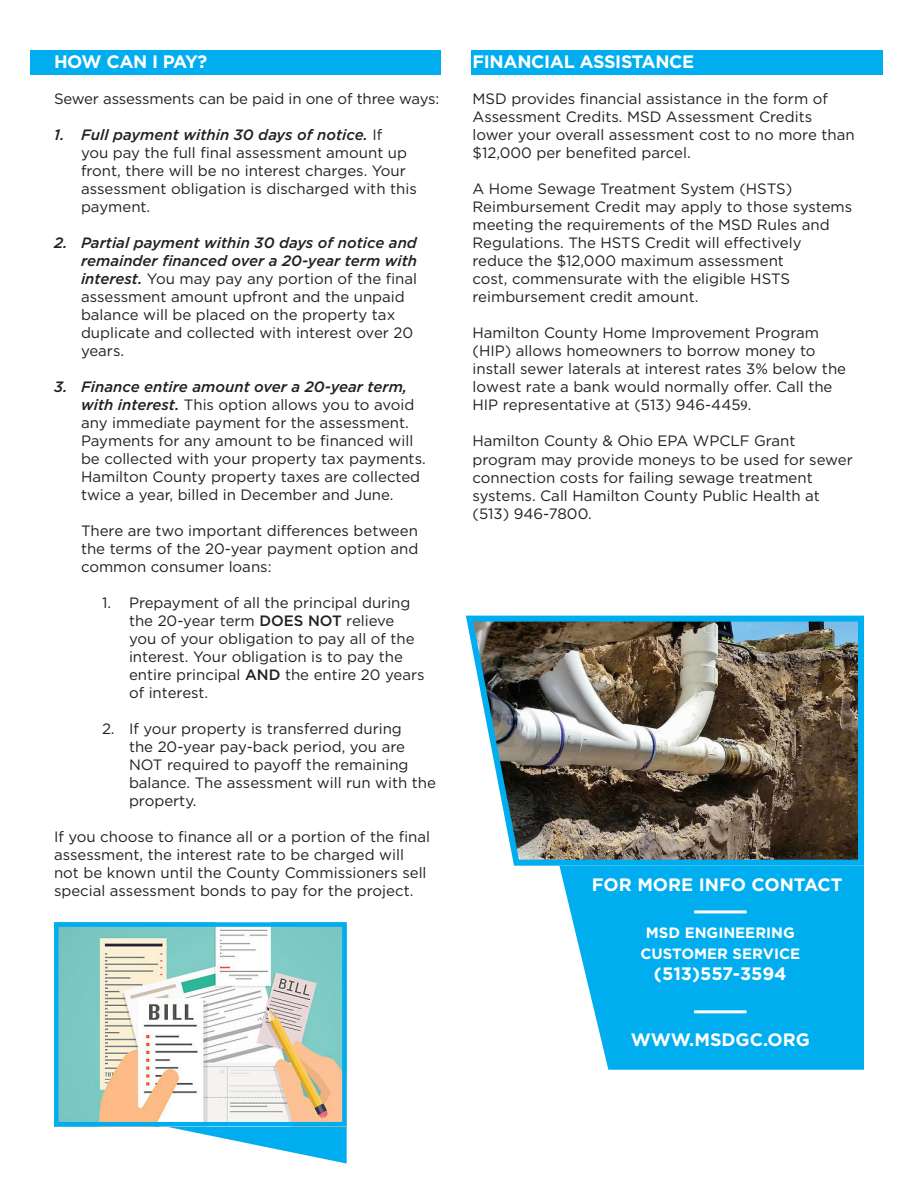
<style>
.page{position:relative;width:918px;height:1188px;background:#fff}
.page>*{position:absolute;margin:0;border:0;box-sizing:border-box;transform-origin:0 0}
.t1{font:700 18px "Gotham";color:#fff}
.t2{font:700 18px "Gotham";letter-spacing:-.02em;color:#fff}
.t3{font:700 18px "Gotham";letter-spacing:-.04em;color:#fff}
.t4{font:15px/18px "Gotham";color:#231f20}
.t5{font:700 15px "Gotham";color:#fff}
.s1{font-weight:500;font-style:italic}
.s2{font-weight:500}
.s3{font-family:"Minion Pro"}
</style>
<div class="page">
<div style="left:30px;top:50px;width:411px;height:25px;background:#00aeef"></div>
<div style="left:471px;top:50px;width:411px;height:25px;background:#00aeef"></div>
<svg style="left:161px;top:1126px;width:186px;height:38px"></svg>
<img style="left:59px;top:927px;width:283px;height:194px">
<div style="left:54px;top:922px;width:293px;height:204px;border:4px solid #00aeef"></div>
<img style="left:466px;top:615px;width:398px;height:251px">
<svg style="left:559px;top:866px;width:305px;height:204px;background:#14b4f0"></svg>
<hr style="left:694px;top:910px;width:53px;height:3px;background:#fff">
<hr style="left:694px;top:1010px;width:53px;height:3px;background:#fff">
<p class="t3" style="left:54px;top:50px;width:155px">HOW CAN I PAY?</p>
<p class="t4" style="left:54px;top:90px;width:387px">Sewer assessments can be paid in one of three ways:</p>
<p class="t4" style="left:81px;top:126px;width:337px;text-indent:-27px"><span class="s1">1. Full payment within 30 days of notice.</span> If<br>you pay the full final assessment amount up front, there will be no interest charges. Your assessment obligation is discharged with this payment.</p>
<p class="t4" style="left:81px;top:234px;width:338px;text-indent:-27px"><span class="s1">2. Partial payment within 30 days of notice and remainder financed over a 20-year term with interest.</span> You may pay any portion of the final assessment amount upfront and the unpaid balance will be placed on the property tax duplicate and collected with interest over 20 years.</p>
<p class="t4" style="left:81px;top:378px;width:346px;text-indent:-27px"><span class="s1">3. Finance entire amount over a 20-year term, with interest.</span> This option allows you to avoid any immediate payment for the assessment.<br>Payments for any amount to be financed will be collected with your property tax payments.<br>Hamilton County property taxes are collected twice a year, billed in December and June.</p>
<p class="t4" style="left:81px;top:522px;width:339px;text-align:justify">There are two important differences between the terms of the 20-year payment option and common consumer loans:</p>
<p class="t4" style="left:129px;top:594px;width:297px;text-indent:-27px">1. Prepayment of all the principal during the 20-year term <span class="s2">DOES NOT</span> relieve you of your obligation to pay all of the interest. Your obligation is to pay the entire principal <span class="s2">AND</span> the entire 20 years of interest.</p>
<p class="t4" style="left:129px;top:720px;width:309px;text-indent:-27px">2. If your property is transferred during<br>the 20-year pay-back period, you are NOT required to payoff the remaining balance. The assessment will run with the property.</p>
<p class="t4" style="left:54px;top:828px;width:378px">If you choose to finance all or a portion of the final assessment, the interest rate to be charged will not be known until the County Commissioners sell special assessment bonds to pay for the project.</p>
<p class="t2" style="left:472px;top:50px;width:223px">FINANCIAL ASSISTANCE</p>
<p class="t4" style="left:472px;top:90px;width:384px">MSD provides financial assistance in the form of Assessment Credits. MSD Assessment Credits lower your overall assessment cost to no more than $12,000 per benefited parcel.</p>
<p class="t4" style="left:472px;top:180px;width:381px">A Home Sewage Treatment System (HSTS)<br>Reimbursement Credit may apply to those systems meeting the requirements of the MSD Rules and Regulations. The HSTS Credit will effectively reduce the $12,000 maximum assessment<br>cost, commensurate with the eligible HSTS reimbursement credit amount.</p>
<p class="t4" style="left:472px;top:324px;width:375px">Hamilton County Home Improvement Program (HIP) allows homeowners to borrow money to install sewer laterals at interest rates 3% below the lowest rate a bank would normally offer. Call the HIP representative at (513) 946-445<span class="s3">9</span>.</p>
<p class="t4" style="left:472px;top:432px;width:382px">Hamilton County &amp; Ohio EPA WPCLF Grant program may provide moneys to be used for sewer connection costs for failing sewage treatment systems. Call Hamilton County Public Health at (513) 946-7800.</p>
<p class="t1" style="left:592px;top:873px;width:252px">FOR MORE INFO CONTACT</p>
<p class="t5" style="left:646px;top:923px;width:150px">MSD ENGINEERING</p>
<p class="t5" style="left:640px;top:944px;width:161px">CUSTOMER SERVICE</p>
<p class="t1" style="left:654px;top:962px;width:134px">(513)557-3594</p>
<p class="t1" style="left:631px;top:1028px;width:181px">WWW.MSDGC.ORG</p>
</div>
